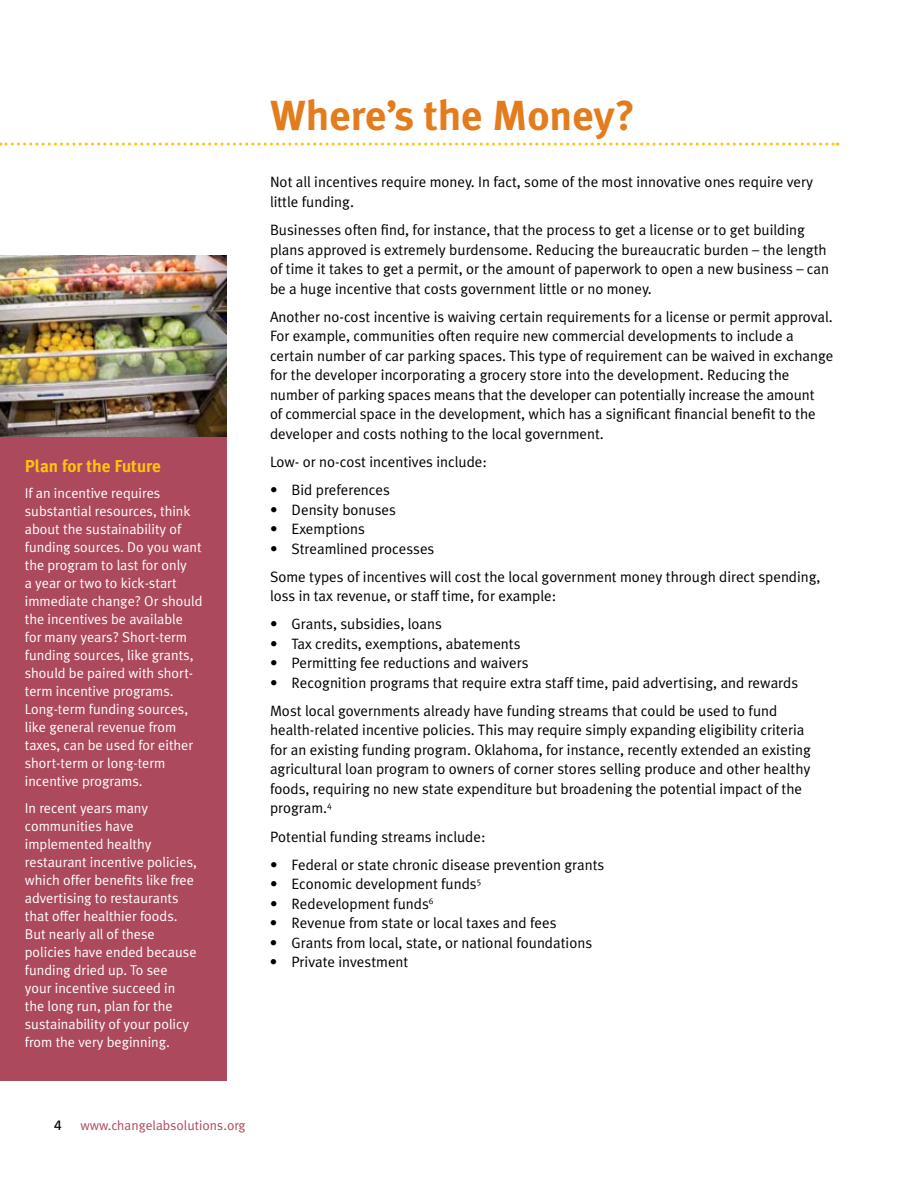
<style>
.page{position:relative;width:918px;height:1188px;background:#fff}
.page>*{position:absolute;margin:0;border:0;box-sizing:border-box;transform-origin:0 0}
.t1{font:700 42px "Meta Plus";color:#e37c1d}
.t2{font:700 17.25px "Meta Plus";color:#ffc40c}
.t3{font:15px/19.5px "Meta Plus Normal";color:#000}
.t4{font:14.25px/18px "Meta Plus Normal";color:#fff}
.t5{font:13.5px "Meta";letter-spacing:.005em;color:#ad495d}
.t6{font:13.5px "Frutiger";color:#000}
</style>
<div class="page">
<div style="left:0;top:395px;width:227px;height:685px;background:#ad495d"></div>
<svg style="left:0;top:143px;width:838px;height:3px"></svg>
<img style="left:0;top:256px;width:227px;height:180px">
<p class="t2" style="left:25px;top:456px;width:138px">Plan for the Future</p>
<p class="t4" style="left:25px;top:484px;width:179px">If an incentive requires substantial resources, think about the sustainability of funding sources. Do you want the program to last for only<br>a year or two to kick-start immediate change? Or should the incentives be available for many years? Short-term funding sources, like grants, should be paired with short&shy;term incentive programs.<br>Long-term funding sources, like general revenue from taxes, can be used for either short-term or long-term incentive programs.</p>
<p class="t4" style="left:25px;top:799px;width:174px">In recent years many communities have implemented healthy restaurant incentive policies, which offer benefits like free advertising to restaurants that offer healthier foods.<br>But nearly all of these policies have ended because funding dried up. To see your incentive succeed in the long run, plan for the sustainability of your policy from the very beginning.</p>
<h1 class="t1" style="left:270px;top:91px;width:367px">Where’s the Money?</h1>
<p class="t3" style="left:270px;top:172px;width:545px">Not all incentives require money. In fact, some of the most innovative ones require very little funding.</p>
<p class="t3" style="left:270px;top:220px;width:561px">Businesses often find, for instance, that the process to get a license or to get building plans approved is extremely burdensome. Reducing the bureaucratic burden – the length of time it takes to get a permit, or the amount of paperwork to open a new business – can be a huge incentive that costs government little or no money.</p>
<p class="t3" style="left:270px;top:307px;width:565px">Another no-cost incentive is waiving certain requirements for a license or permit approval.<br>For example, communities often require new commercial developments to include a certain number of car parking spaces. This type of requirement can be waived in exchange for the developer incorporating a grocery store into the development. Reducing the number of parking spaces means that the developer can potentially increase the amount<br>of commercial space in the development, which has a significant financial benefit to the developer and costs nothing to the local government.</p>
<p class="t3" style="left:270px;top:452px;width:219px">Low- or no-cost incentives include:</p>
<p class="t3" style="left:270px;top:480px;width:121px">• Bid preferences</p>
<p class="t3" style="left:270px;top:499px;width:127px">• Density bonuses</p>
<p class="t3" style="left:270px;top:519px;width:96px">• Exemptions</p>
<p class="t3" style="left:270px;top:534px;width:552px;line-height:28.2px">• Streamlined processes<br>Some types of incentives will cost the local government money through direct spending,</p>
<p class="t3" style="left:270px;top:586px;width:288px">loss in tax revenue, or staff time, for example:</p>
<p class="t3" style="left:270px;top:614px;width:173px">• Grants, subsidies, loans</p>
<p class="t3" style="left:270px;top:634px;width:252px">• Tax credits, exemptions, abatements</p>
<p class="t3" style="left:270px;top:653px;width:260px">• Permitting fee reductions and waivers</p>
<p class="t3" style="left:270px;top:668px;width:530px;line-height:28.2px">• Recognition programs that require extra staff time, paid advertising, and rewards<br>Most local governments already have funding streams that could be used to fund</p>
<p class="t3" style="left:270px;top:720px;width:543px">health-related incentive policies. This may require simply expanding eligibility criteria for an existing funding program. Oklahoma, for instance, recently extended an existing agricultural loan program to owners of corner stores selling produce and other healthy foods, requiring no new state expenditure but broadening the potential impact of the program.<sup>4</sup></p>
<p class="t3" style="left:270px;top:826px;width:217px">Potential funding streams include:</p>
<p class="t3" style="left:270px;top:855px;width:336px">• Federal or state chronic disease prevention grants</p>
<p class="t3" style="left:270px;top:874px;width:213px">• Economic development funds<sup>5</sup></p>
<p class="t3" style="left:270px;top:894px;width:165px">• Redevelopment funds<sup>6</sup></p>
<p class="t3" style="left:270px;top:913px;width:288px">• Revenue from state or local taxes and fees</p>
<p class="t3" style="left:270px;top:933px;width:324px">• Grants from local, state, or national foundations</p>
<p class="t3" style="left:270px;top:952px;width:140px">• Private investment</p>
<p class="t6" style="left:54px;top:1117px;width:9px">4</p>
<p class="t5" style="left:80px;top:1117px;width:167px">www.changelabsolutions.org</p>
</div>
